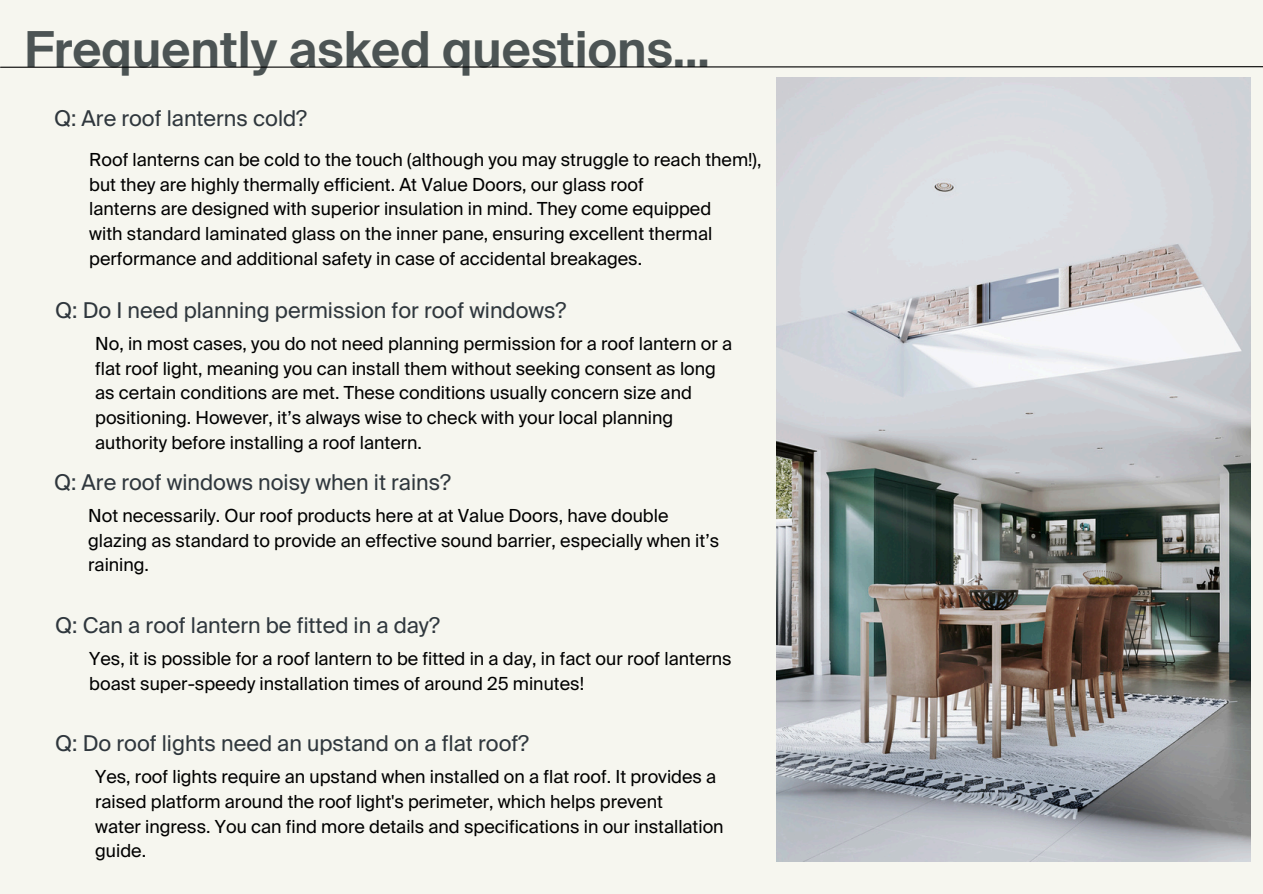
<style>
.page{position:relative;width:1263px;height:894px;background:#fff}
.page>*{position:absolute;margin:0;border:0;box-sizing:border-box;transform-origin:0 0}
.t1{font:600 49.5px "Suisse Intl";color:#4c5454}
.t2{font:21.75px "Suisse Intl";color:#2f373d}
.t3{font:18px/24.8px "Suisse Intl";color:#000}
</style>
<div class="page">
<div style="left:0;top:0;width:1263px;height:893px;background:#f6f6ef"></div>
<svg style="left:0;top:66px;width:1263px;height:2px;background:#6a6a67"></svg>
<img style="left:776px;top:77px;width:474px;height:784px">
<h2 class="t1" style="left:24px;top:18px;width:687px">Frequently asked questions...</h2>
<h1 class="t2" style="left:54px;top:104px;width:254px">Q: Are roof lanterns cold?</h1>
<h2 class="t3" style="left:89px;top:147px;width:674px">Roof lanterns can be cold to the touch (although you may struggle to reach them!), but they are highly thermally efficient. At Value Doors, our glass roof</h2>
<p class="t3" style="left:89px;top:197px;width:623px">lanterns are designed with superior insulation in mind. They come equipped</p>
<p class="t3" style="left:89px;top:221px;width:624px">with standard laminated glass on the inner pane, ensuring excellent thermal</p>
<p class="t3" style="left:89px;top:246px;width:554px">performance and additional safety in case of accidental breakages.</p>
<p class="t2" style="left:55px;top:296px;width:513px">Q: Do I need planning permission for roof windows?</p>
<p class="t3" style="left:95px;top:331px;width:638px">No, in most cases, you do not need planning permission for a roof lantern or a</p>
<p class="t3" style="left:95px;top:356px;width:622px">flat roof light, meaning you can install them without seeking consent as long</p>
<h2 class="t3" style="left:95px;top:380px;width:598px">as certain conditions are met. These conditions usually concern size and</h2>
<p class="t3" style="left:95px;top:405px;width:580px">positioning. However, it’s always wise to check with your local planning</p>
<p class="t3" style="left:95px;top:430px;width:328px">authority before installing a roof lantern.</p>
<p class="t2" style="left:54px;top:468px;width:398px">Q: Are roof windows noisy when it rains?</p>
<p class="t3" style="left:88px;top:503px;width:582px">Not necessarily. Our roof products here at at Value Doors, have double</p>
<h2 class="t3" style="left:88px;top:528px;width:632px">glazing as standard to provide an effective sound barrier, especially when it’s</h2>
<p class="t3" style="left:88px;top:553px;width:62px">raining.</p>
<p class="t2" style="left:55px;top:611px;width:386px">Q: Can a roof lantern be fitted in a day?</p>
<p class="t3" style="left:89px;top:646px;width:644px">Yes, it is possible for a roof lantern to be fitted in a day, in fact our roof lanterns</p>
<h2 class="t3" style="left:89px;top:671px;width:496px">boast super-speedy installation times of around 25 minutes!</h2>
<p class="t2" style="left:55px;top:729px;width:475px">Q: Do roof lights need an upstand on a flat roof?</p>
<p class="t3" style="left:95px;top:764px;width:623px">Yes, roof lights require an upstand when installed on a flat roof. It provides a</p>
<p class="t3" style="left:95px;top:789px;width:569px">raised platform around the roof light's perimeter, which helps prevent</p>
<p class="t3" style="left:95px;top:814px;width:630px">water ingress. You can find more details and specifications in our installation</p>
<p class="t3" style="left:95px;top:838px;width:52px">guide.</p>
</div>
